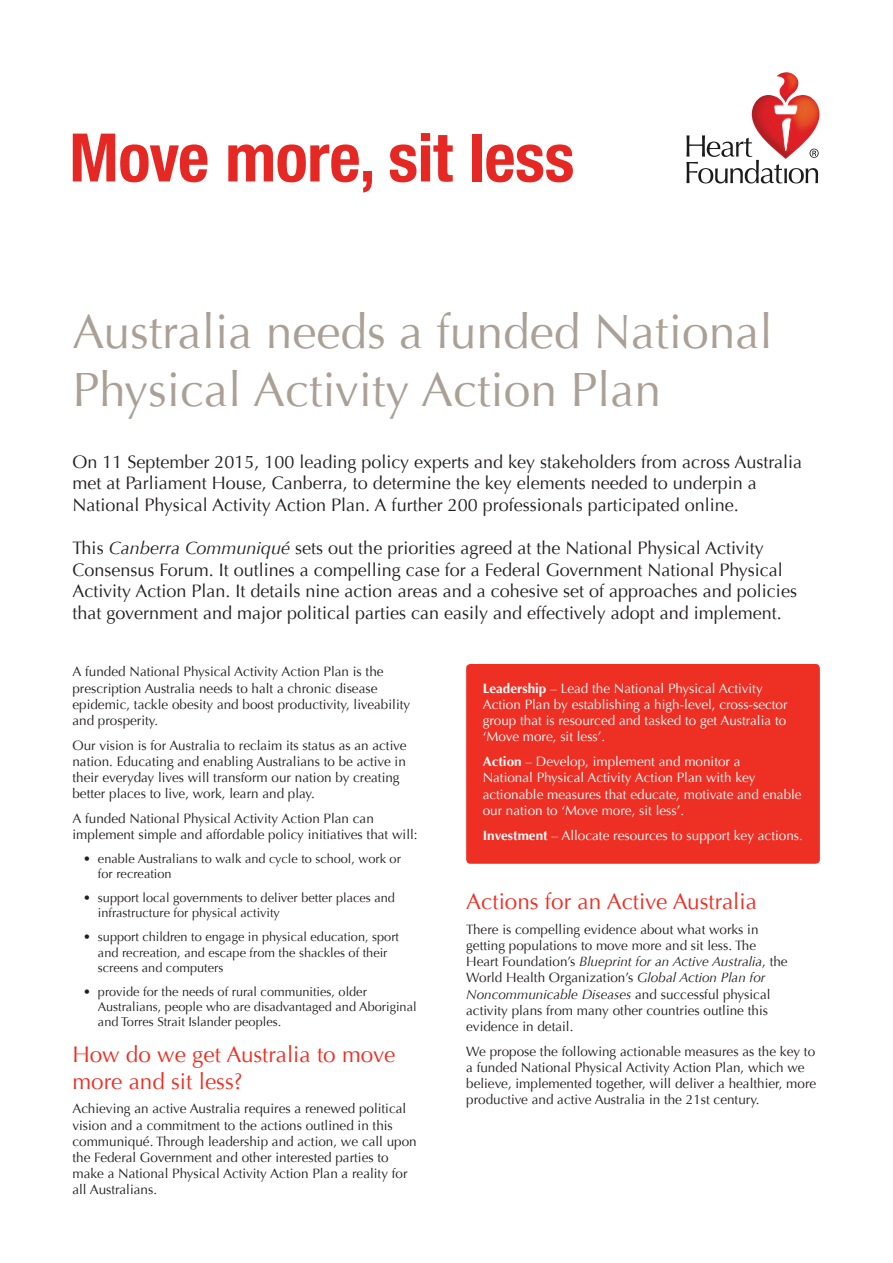
<style>
.page{position:relative;width:893px;height:1263px;background:#fff}
.page>*{position:absolute;margin:0;border:0;box-sizing:border-box;transform-origin:0 0}
.t1{font:48px/57.6px "Optima";color:#aaa095}
.t2{font:22.5px/27px "Optima";color:#ee2f24}
.t3{font:18px/21.6px "Optima";color:#231f20}
.t4{font:13.5px/16.2px "Optima";color:#231f20}
.t5{font:13.5px/16.2px "Optima";color:#fff}
.t6{font:italic 13.5px "Optima LT";color:#231f20}
.t7{font:12.75px/15.3px "Optima";color:#231f20}
.s1{font-family:"Optima LT";font-style:italic}
.s2{font-family:"Optima LT";font-weight:700}
.s3{font-family:"Optima";font-style:normal}
</style>
<div class="page">
<div style="left:466px;top:664px;width:354px;height:200px;background:#ee2f24;border-radius:4px"></div>
<img style="left:753px;top:72px;width:67px;height:47px">
<svg style="left:686px;top:106px;width:133px;height:77px"></svg>
<svg style="left:73px;top:134px;width:134px;height:49px"></svg>
<svg style="left:228px;top:144px;width:144px;height:48px"></svg>
<svg style="left:390px;top:133px;width:63px;height:49px"></svg>
<div style="left:472px;top:134px;width:10px;height:47px;background:#e62824"></div>
<svg style="left:486px;top:144px;width:87px;height:38px"></svg>
<h1 class="t1" style="left:72px;top:304px;width:702px">Australia needs a funded National<br>Physical Activity Action Plan</h1>
<p class="t3" style="left:72px;top:451px;width:731px">On 11 September 2015, 100 leading policy experts and key stakeholders from across Australia met at Parliament House, Canberra, to determine the key elements needed to underpin a<br>National Physical Activity Action Plan. A further 200 professionals participated online.</p>
<p class="t3" style="left:72px;top:537px;width:726px">This <span class="s1">Canberra Communiqué</span> sets out the priorities agreed at the National Physical Activity Consensus Forum. It outlines a compelling case for a Federal Government National Physical Activity Action Plan. It details nine action areas and a cohesive set of approaches and policies that government and major political parties can easily and effectively adopt and implement.</p>
<p class="t4" style="left:72px;top:664px;width:339px">A funded National Physical Activity Action Plan is the prescription Australia needs to halt a chronic disease epidemic, tackle obesity and boost productivity, liveability and prosperity.</p>
<p class="t4" style="left:72px;top:737px;width:336px">Our vision is for Australia to reclaim its status as an active nation. Educating and enabling Australians to be active in their everyday lives will transform our nation by creating better places to live, work, learn and play.</p>
<p class="t4" style="left:72px;top:810px;width:347px">A funded National Physical Activity Action Plan can implement simple and affordable policy initiatives that will:</p>
<p class="t7" style="left:98px;top:851px;width:304px;text-indent:-15px">• enable Australians to walk and cycle to school, work or for recreation</p>
<p class="t7" style="left:98px;top:890px;width:298px;text-indent:-15px">• support local governments to deliver better places and infrastructure for physical activity</p>
<p class="t7" style="left:98px;top:929px;width:303px;text-indent:-15px">• support children to engage in physical education, sport and recreation, and escape from the shackles of their screens and computers</p>
<p class="t7" style="left:98px;top:984px;width:320px;text-indent:-15px">• provide for the needs of rural communities, older<br>Australians, people who are disadvantaged and Aboriginal and Torres Strait Islander peoples.</p>
<h2 class="t2" style="left:72px;top:1041px;width:324px">How do we get Australia to move more and sit less?</h2>
<p class="t4" style="left:72px;top:1101px;width:346px">Achieving an active Australia requires a renewed political vision and a commitment to the actions outlined in this communiqué. Through leadership and action, we call upon the Federal Government and other interested parties to make a National Physical Activity Action Plan a reality for all Australians.</p>
<p class="t5" style="left:483px;top:680px;width:306px"><span class="s2">Leadership</span> – Lead the National Physical Activity Action Plan by establishing a high-level, cross-sector group that is resourced and tasked to get Australia to ‘Move more, sit less’.</p>
<p class="t5" style="left:483px;top:754px;width:321px"><span class="s2">Action</span> – Develop, implement and monitor a<br>National Physical Activity Action Plan with key actionable measures that educate, motivate and enable our nation to ‘Move more, sit less’.</p>
<p class="t5" style="left:483px;top:827px;width:322px"><span class="s2">Investment</span> – Allocate resources to support key actions.</p>
<h2 class="t2" style="left:466px;top:888px;width:292px">Actions for an Active Australia</h2>
<p class="t4" style="left:466px;top:921px;width:294px">There is compelling evidence about what works in getting populations to move more and sit less. The</p>
<p class="t6" style="left:466px;top:954px;width:323px"><span class="s3">Heart Foundation’s</span> Blueprint for an Active Australia<span class="s3">, the</span></p>
<p class="t4" style="left:466px;top:970px;width:301px">World Health Organization’s <span class="s1">Global Action Plan for</span></p>
<p class="t6" style="left:466px;top:986px;width:306px">Noncommunicable Diseases <span class="s3">and successful physical</span></p>
<p class="t4" style="left:466px;top:1002px;width:303px">activity plans from many other countries outline this evidence in detail.</p>
<p class="t4" style="left:466px;top:1043px;width:352px">We propose the following actionable measures as the key to a funded National Physical Activity Action Plan, which we believe, implemented together, will deliver a healthier, more productive and active Australia in the 21st century.</p>
</div>
